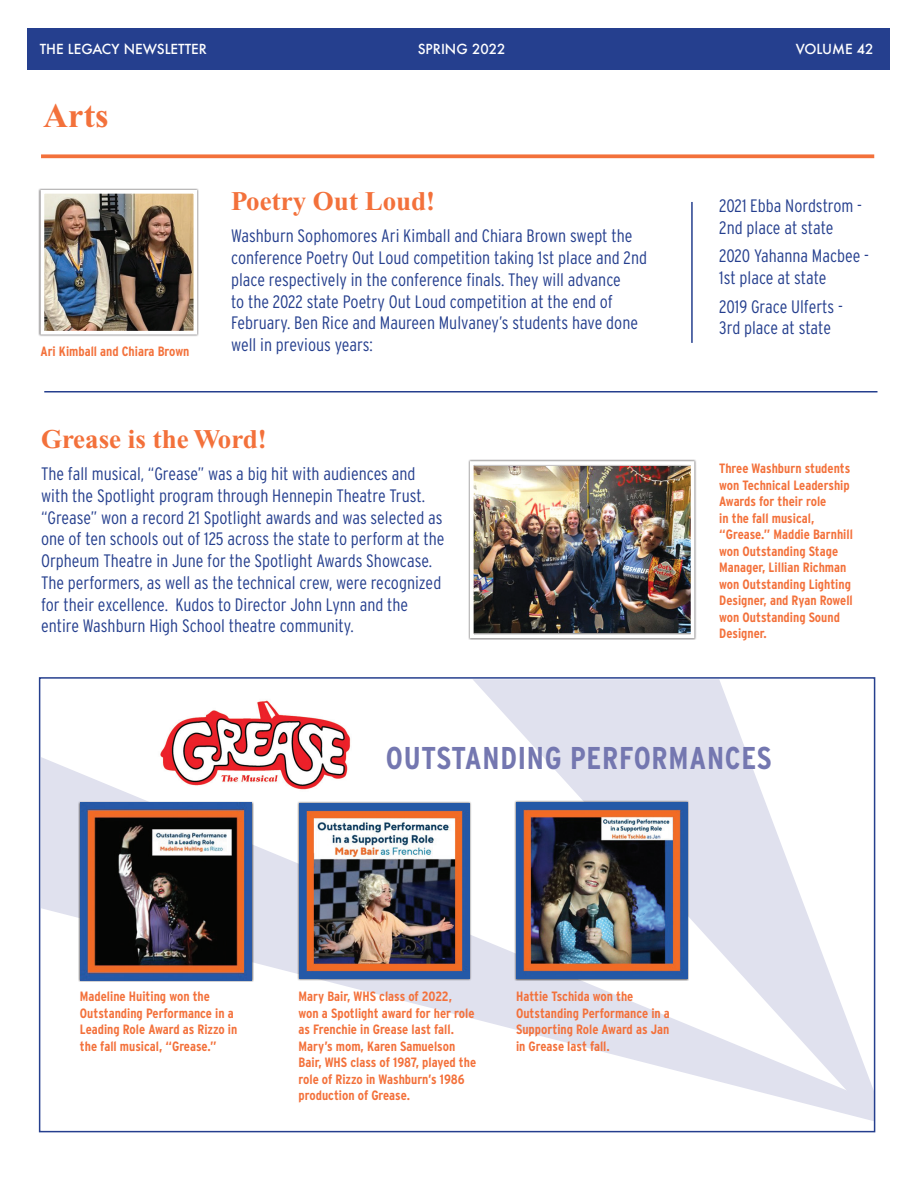
<style>
.page{position:relative;width:918px;height:1188px;background:#fff}
.page>*{position:absolute;margin:0;border:0;box-sizing:border-box;transform-origin:0 0}
.t1{font:700 34.5px "Times New Roman";color:#f3713b}
.t2{font:700 condensed 31.5px "Interstate";letter-spacing:.025em;color:#7477b0}
.t3{font:700 27px "Times New Roman";color:#f3713b}
.t4{font:300 condensed 18px/21.8px "Interstate";color:#253f8e}
.t5{font:700 condensed 13.5px/16.5px "Interstate";color:#f3713b}
.t6{font:500 13.5px "Futura";color:#fff}
</style>
<div class="page">
<svg style="left:473px;top:680px;width:275px;height:77px;fill:#e0e1ee"></svg>
<svg style="left:42px;top:757px;width:830px;height:364px"></svg>
<div style="left:28px;top:28px;width:862px;height:41px;background:#253f8e"></div>
<div style="left:468px;top:459px;width:228px;height:181px;background:#231f20;opacity:.75"></div>
<img style="left:475px;top:467px;width:214px;height:166px">
<div style="left:470px;top:461px;width:224px;height:177px;border:4px solid #fff"></div>
<div style="left:39px;top:677px;width:836px;height:455px;border:2px solid #253f8e"></div>
<div style="left:78px;top:801px;width:176px;height:181px;background:#231f20;opacity:.75"></div>
<img style="left:80px;top:803px;width:172px;height:177px">
<div style="left:515px;top:800px;width:174px;height:181px;background:#231f20;opacity:.75"></div>
<img style="left:517px;top:803px;width:170px;height:176px">
<div style="left:297px;top:801px;width:175px;height:180px;background:#231f20;opacity:.75"></div>
<img style="left:299px;top:803px;width:171px;height:176px">
<div style="left:39px;top:188px;width:160px;height:148px;background:#bbbaba"></div>
<img style="left:45px;top:195px;width:147px;height:135px">
<div style="left:40px;top:190px;width:157px;height:145px;border:4px solid #fff"></div>
<hr style="left:691px;top:202px;width:2px;height:141px;background:#253f8e">
<svg style="left:41px;top:154px;width:833px;height:4px;background:#f48050"></svg>
<hr style="left:44px;top:391px;width:833px;height:2px;background:#253f8e">
<img style="left:156px;top:700px;width:201px;height:94px">
<p class="t6" style="left:40px;top:40px;width:169px">THE LEGACY NEWSLETTER</p>
<p class="t6" style="left:418px;top:40px;width:89px">SPRING 2022</p>
<p class="t6" style="left:796px;top:40px;width:79px">VOLUME 42</p>
<p class="t1" style="left:43px;top:97px;width:67px">Arts</p>
<p class="t5" style="left:40px;top:343px;width:150px">Ari Kimball and Chiara Brown</p>
<p class="t3" style="left:231px;top:186px;width:206px">Poetry Out Loud!</p>
<p class="t4" style="left:231px;top:225px;width:417px">Washburn Sophomores Ari Kimball and Chiara Brown swept the conference Poetry Out Loud competition taking 1st place and 2nd place respectively in the conference finals. They will advance<br>to the 2022 state Poetry Out Loud competition at the end of February. Ben Rice and Maureen Mulvaney’s students have done well in previous years:</p>
<p class="t3" style="left:41px;top:424px;width:227px">Grease is the Word!</p>
<p class="t4" style="left:41px;top:463px;width:405px">The fall musical, “Grease” was a big hit with audiences and with the Spotlight program through Hennepin Theatre Trust. “Grease” won a record 21 Spotlight awards and was selected as one of ten schools out of 125 across the state to perform at the Orpheum Theatre in June for the Spotlight Awards Showcase.<br>The performers, as well as the technical crew, were recognized for their excellence. Kudos to Director John Lynn and the entire Washburn High School theatre community.</p>
<p class="t4" style="left:719px;top:195px;width:144px">2021 Ebba Nordstrom -<br>2nd place at state</p>
<p class="t4" style="left:719px;top:245px;width:151px">2020 Yahanna Macbee -<br>1st place at state</p>
<p class="t4" style="left:719px;top:295px;width:125px">2019 Grace Ulferts -<br>3rd place at state</p>
<p class="t5" style="left:719px;top:460px;width:135px">Three Washburn students won Technical Leadership<br>Awards for their role<br>in the fall musical, “Grease.” Maddie Barnhill won Outstanding Stage<br>Manager, Lillian Richman won Outstanding Lighting<br>Designer, and Ryan Rowell won Outstanding Sound<br>Designer.</p>
<p class="t2" style="left:386px;top:741px;width:388px">OUTSTANDING PERFORMANCES</p>
<p class="t5" style="left:80px;top:988px;width:159px">Madeline Huiting won the<br>Outstanding Performance in a<br>Leading Role Award as Rizzo in the fall musical, “Grease.”</p>
<p class="t5" style="left:516px;top:988px;width:155px">Hattie Tschida won the<br>Outstanding Performance in a<br>Supporting Role Award as Jan in Grease last fall.</p>
<p class="t5" style="left:299px;top:988px;width:179px">Mary Bair, WHS class of 2022,<br>won a Spotlight award for her role as Frenchie in Grease last fall.<br>Mary’s mom, Karen Samuelson<br>Bair, WHS class of 1987, played the role of Rizzo in Washburn’s 1986 production of Grease.</p>
</div>
